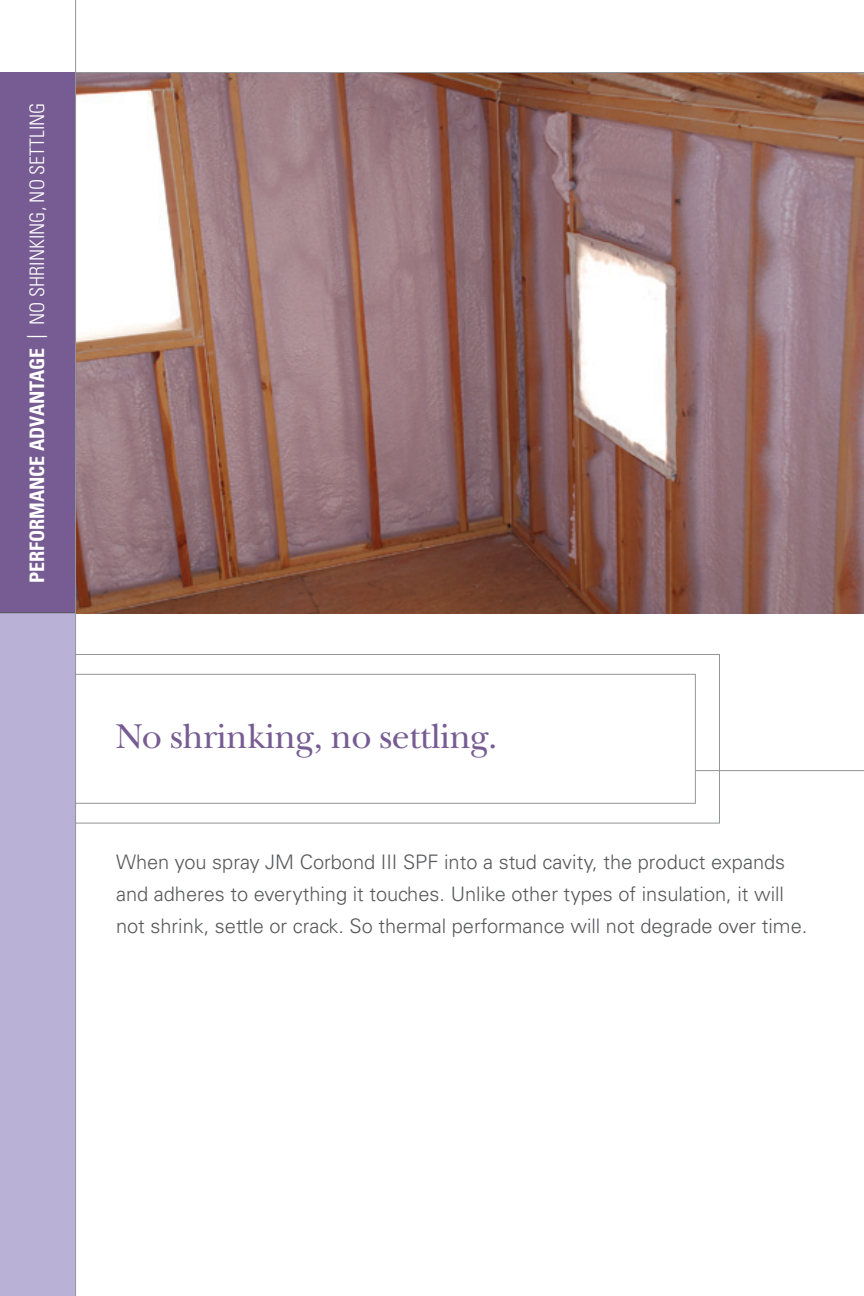
<style>
.page{position:relative;width:864px;height:1296px;background:#fff}
.page>*{position:absolute;margin:0;border:0;box-sizing:border-box;transform-origin:0 0}
.t1{font:36px "New Baskerville Std";letter-spacing:-.02em;color:#765c92}
.t2{font:300 20px/32px "Univers LT Std";color:#57585a}
.t3{font:300 condensed 20px "Univers LT Std";color:#fff}
.s1{font-weight:700}
.s2{font-weight:400}
</style>
<div class="page">
<img style="left:76px;top:73px;width:788px;height:540px">
<hr style="left:0;top:770px;width:864px;height:1px;background:#939598">
<svg style="left:76px;top:654px;width:644px;height:170px"></svg>
<svg style="left:76px;top:674px;width:620px;height:130px"></svg>
<hr style="left:0;top:72px;width:864px;height:1px;background:#939598">
<div style="left:0;top:72px;width:76px;height:1224px;background:#765c92"></div>
<div style="left:0;top:613px;width:76px;height:683px;background:#b9b1d6"></div>
<hr style="left:0;top:612px;width:76px;height:1px;background:#57585a">
<hr style="left:75px;top:0;width:1px;height:1296px;background:#939598">
<p class="t3" style="left:25px;top:583px;width:482px;rotate:-90deg"><span class="s1">PERFORMANCE ADVANTAGE</span> <span class="s2">|</span> NO SHRINKING, NO SETTLING</p>
<p class="t1" style="left:115px;top:715px;width:384px">No shrinking, no settling.</p>
<p class="t2" style="left:116px;top:846px;width:693px">When you spray JM Corbond III SPF into a stud cavity, the product expands and adheres to everything it touches. Unlike other types of insulation, it will not shrink, settle or crack. So thermal performance will not degrade over time.</p>
</div>
